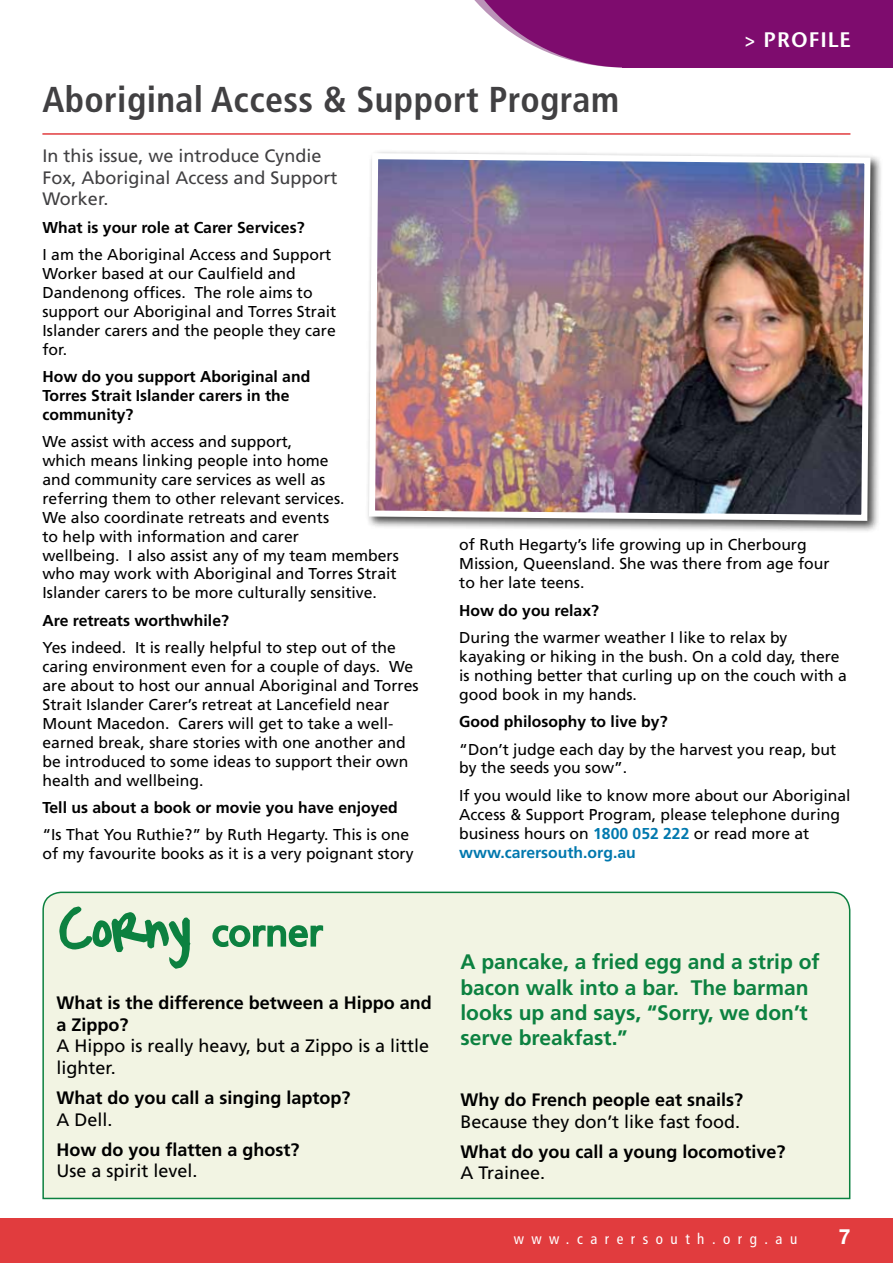
<style>
.page{position:relative;width:893px;height:1263px;background:#fff}
.page>*{position:absolute;margin:0;border:0;box-sizing:border-box;transform-origin:0 0}
.t1{font:37.05px "Frutiger LT Std";color:#0c8140}
.t2{font:700 condensed 36px "Frutiger LT Std";letter-spacing:.01em;color:#414042}
.t3{font:700 21px/25.2px "Frutiger LT Std";color:#0c8140}
.t4{font:21px "Stone Sans SCITC Semi";letter-spacing:.05em;color:#fff}
.t5{font:700 21px "Helvetica Neue LT Std";color:#fff}
.t6{font:700 18px/21.6px "Frutiger LT Std";color:#000}
.t7{font:18px/21.6px "Frutiger LT Std";color:#000}
.t8{font:18px/21.6px "Frutiger LT Std";color:#414042}
.t9{font:15.75px/18.9px "Frutiger LT Std";color:#000}
.t10{font:700 15.75px/18.9px "Frutiger LT Std";color:#000}
.t11{font:condensed 15px "Frutiger LT Std";letter-spacing:.5em;color:#fff}
.s1{font-family:"Completein Him";font-size:69.9px}
.s2{font-weight:700;color:#0078ae}
</style>
<div class="page">
<div style="left:42px;top:891px;width:809px;height:309px;background:#f2f4e3"></div>
<hr style="left:42px;top:133px;width:808px;height:2px;background:#e13c3e">
<div style="left:0;top:1219px;width:893px;height:44px;background:#e13c3e"></div>
<svg style="left:474px;top:0;width:149px;height:68px"></svg>
<div style="left:623px;top:0;width:270px;height:68px;background:#7e0c6e"></div>
<div style="left:365px;top:149px;width:518px;height:384px;background:#000;opacity:.75"></div>
<img style="left:366px;top:150px;width:507px;height:374px">
<svg style="left:58px;top:905px;width:134px;height:65px;background:#cbe0c7"></svg>
<svg style="left:211px;top:924px;width:113px;height:24px;background:#98c7a3"></svg>
<h2 class="t2" style="left:43px;top:78px;width:578px">Aboriginal Access &amp; Support Program</h2>
<h3 class="t4" style="left:744px;top:27px;width:109px">&gt; PROFILE</h3>
<p class="t8" style="left:43px;top:145px;width:297px">In this issue, we introduce Cyndie<br>Fox, Aboriginal Access and Support<br>Worker.</p>
<p class="t10" style="left:43px;top:218px;width:264px">What is your role at Carer Services?</p>
<p class="t9" style="left:43px;top:245px;width:295px">I am the Aboriginal Access and Support<br>Worker based at our Caulfield and<br>Dandenong offices. The role aims to support our Aboriginal and Torres Strait<br>Islander carers and the people they care for.</p>
<p class="t10" style="left:43px;top:367px;width:269px">How do you support Aboriginal and<br>Torres Strait Islander carers in the community?</p>
<p class="t9" style="left:43px;top:432px;width:358px">We assist with access and support,<br>which means linking people into home<br>and community care services as well as<br>referring them to other relevant services.<br>We also coordinate retreats and events<br>to help with information and carer<br>wellbeing. I also assist any of my team members who may work with Aboriginal and Torres Strait Islander carers to be more culturally sensitive.</p>
<p class="t10" style="left:43px;top:611px;width:188px">Are retreats worthwhile?</p>
<p class="t9" style="left:43px;top:638px;width:378px">Yes indeed. It is really helpful to step out of the caring environment even for a couple of days. We are about to host our annual Aboriginal and Torres Strait Islander Carer’s retreat at Lancefield near Mount Macedon. Carers will get to take a well&shy;earned break, share stories with one another and be introduced to some ideas to support their own health and wellbeing.</p>
<p class="t10" style="left:43px;top:798px;width:357px">Tell us about a book or movie you have enjoyed</p>
<p class="t9" style="left:43px;top:825px;width:373px">“Is That You Ruthie?” by Ruth Hegarty. This is one of my favourite books as it is a very poignant story</p>
<h1 class="t1" style="left:59px;top:911px;width:265px"><span class="s1">Corny</span> corner</h1>
<p class="t6" style="left:56px;top:992px;width:377px">What is the difference between a Hippo and a Zippo?</p>
<p class="t7" style="left:56px;top:1035px;width:374px">A Hippo is really heavy, but a Zippo is a little lighter.</p>
<p class="t6" style="left:56px;top:1087px;width:296px">What do you call a singing laptop?</p>
<p class="t7" style="left:56px;top:1109px;width:58px">A Dell.</p>
<p class="t6" style="left:56px;top:1139px;width:245px">How do you flatten a ghost?</p>
<p class="t7" style="left:56px;top:1160px;width:143px">Use a spirit level.</p>
<p class="t9" style="left:459px;top:536px;width:372px">of Ruth Hegarty’s life growing up in Cherbourg<br>Mission, Queensland. She was there from age four to her late teens.</p>
<p class="t10" style="left:459px;top:601px;width:141px">How do you relax?</p>
<p class="t9" style="left:459px;top:628px;width:389px">During the warmer weather I like to relax by kayaking or hiking in the bush. On a cold day, there is nothing better that curling up on the couch with a good book in my hands.</p>
<p class="t10" style="left:459px;top:712px;width:210px">Good philosophy to live by?</p>
<p class="t9" style="left:459px;top:740px;width:378px">“Don’t judge each day by the harvest you reap, but by the seeds you sow”.</p>
<p class="t9" style="left:459px;top:786px;width:393px">If you would like to know more about our Aboriginal Access &amp; Support Program, please telephone during business hours on <span class="s2">1800 052 222</span> or read more at <span class="s2">www.carersouth.org.au</span></p>
<h3 class="t3" style="left:460px;top:949px;width:361px">A pancake, a fried egg and a strip of bacon walk into a bar. The barman looks up and says, “Sorry, we don’t serve breakfast.”</h3>
<p class="t6" style="left:460px;top:1089px;width:284px">Why do French people eat snails?</p>
<p class="t7" style="left:460px;top:1111px;width:281px">Because they don’t like fast food.</p>
<p class="t6" style="left:460px;top:1141px;width:327px">What do you call a young locomotive?</p>
<p class="t7" style="left:460px;top:1162px;width:86px">A Trainee.</p>
<p class="t11" style="left:514px;top:1230px;width:285px">www.carersouth.org.au</p>
<h3 class="t5" style="left:839px;top:1223px;width:13px">7</h3>
</div>
